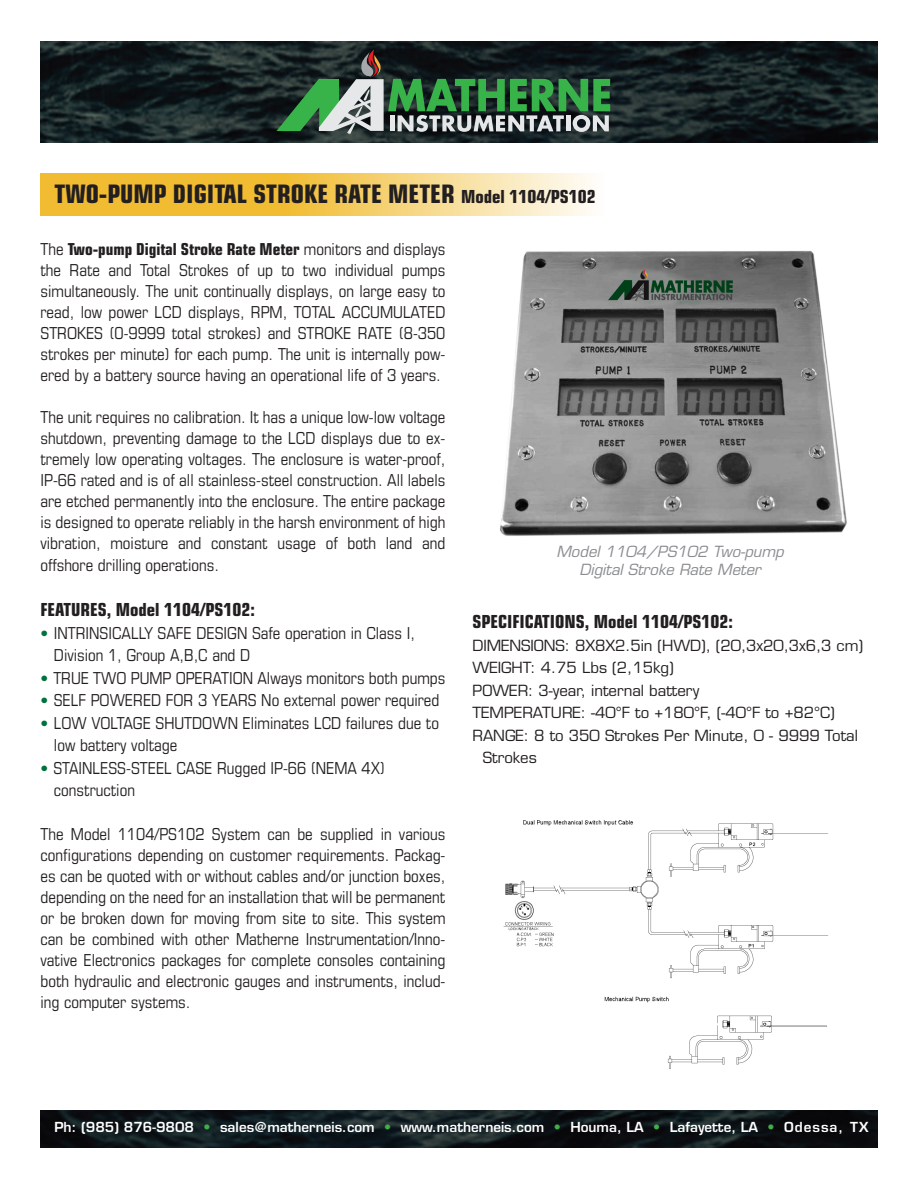
<style>
.page{position:relative;width:918px;height:1188px;background:#fff}
.page>*{position:absolute;margin:0;border:0;box-sizing:border-box;transform-origin:0 0}
.t1{font:700 condensed 25.5px "Eurostile";color:#231f20}
.t2{font:700 condensed 18px "Eurostile";color:#231f20}
.t3{font:condensed 16.5px/21px "Eurostile";color:#231f20;text-align:justify}
.t4{font:700 condensed 16.5px "Eurostile";color:#231f20}
.t5{font:15px "Eurostile";color:#231f20}
.t6{font:italic 15px "Eurostile";color:#8a8c8f}
.t7{font:600 13.5px "Eurostile";color:#fff}
.s1{font-size:18px}
.s2{font-weight:400}
.s3{font-stretch:normal;font-size:15px;color:#00723e}
.s4{color:#40ae49}
</style>
<div class="page">
<svg style="left:40px;top:1147px;width:838px;height:1px"></svg>
<img style="left:40px;top:1110px;width:838px;height:37px">
<svg style="left:40px;top:174px;width:552px;height:42px;background:#f4cd68"></svg>
<img style="left:500px;top:251px;width:347px;height:285px">
<img style="left:503px;top:820px;width:326px;height:249px">
<img style="left:40px;top:41px;width:837px;height:102px">
<svg style="left:276px;top:49px;width:334px;height:85px;background:#3c5b47"></svg>
<p class="t1" style="left:55px;top:179px;width:543px">TWO-PUMP DIGITAL STROKE RATE METER <span class="s1">Model 1104/PS102</span></p>
<p class="t4" style="left:40px;top:239px;width:407px"><span class="s2">The</span> Two-pump Digital Stroke Rate Meter <span class="s2">monitors and displays</span></p>
<p class="t3" style="left:40px;top:259px;width:406px">the Rate and Total Strokes of up to two individual pumps</p>
<p class="t3" style="left:40px;top:280px;width:407px">simultaneously. The unit continually displays, on large easy to read, low power LCD displays, RPM, TOTAL ACCUMULATED STROKES (0-9999 total strokes) and STROKE RATE (8-350 strokes per minute) for each pump. The unit is internally pow&shy;ered by a battery source having an operational life of 3 years.</p>
<p class="t3" style="left:40px;top:406px;width:407px">The unit requires no calibration. It has a unique low-low voltage shutdown, preventing damage to the LCD displays due to ex&shy;tremely low operating voltages. The enclosure is water-proof, IP-66 rated and is of all stainless-steel construction. All labels are etched permanently into the enclosure. The entire package is designed to operate reliably in the harsh environment of high</p>
<p class="t3" style="left:40px;top:532px;width:406px">vibration, moisture and constant usage of both land and</p>
<p class="t3" style="left:40px;top:555px;width:180px">offshore drilling operations.</p>
<p class="t2" style="left:40px;top:599px;width:216px">FEATURES, Model 1104/PS102:</p>
<p class="t3" style="left:40px;top:622px;width:376px"><span class="s3">•</span> INTRINSICALLY SAFE DESIGN Safe operation in Class I,</p>
<p class="t3" style="left:54px;top:645px;width:198px">Division 1, Group A,B,C and D</p>
<p class="t3" style="left:40px;top:667px;width:407px"><span class="s3">•</span> TRUE TWO PUMP OPERATION Always monitors both pumps</p>
<p class="t3" style="left:40px;top:690px;width:400px"><span class="s3">•</span> SELF POWERED FOR 3 YEARS No external power required</p>
<p class="t3" style="left:54px;top:712px;width:387px;line-height:22.5px;text-indent:-13px"><span class="s3">•</span> LOW VOLTAGE SHUTDOWN Eliminates LCD failures due to low battery voltage</p>
<p class="t3" style="left:40px;top:757px;width:346px"><span class="s3">•</span> STAINLESS-STEEL CASE Rugged IP-66 (NEMA 4X)</p>
<p class="t3" style="left:54px;top:780px;width:82px">construction</p>
<p class="t3" style="left:40px;top:823px;width:407px">The Model 1104/PS102 System can be supplied in various configurations depending on customer requirements. Packag&shy;es can be quoted with or without cables and/or junction boxes, depending on the need for an installation that will be permanent or be broken down for moving from site to site. This system can be combined with other Matherne Instrumentation/Inno&shy;vative Electronics packages for complete consoles containing both hydraulic and electronic gauges and instruments, includ&shy;ing computer systems.</p>
<p class="t6" style="left:556px;top:543px;width:229px">Model 1104/PS102 Two-pump</p>
<p class="t6" style="left:579px;top:561px;width:183px">Digital Stroke Rate Meter</p>
<p class="t2" style="left:472px;top:611px;width:262px">SPECIFICATIONS, Model 1104/PS102:</p>
<p class="t5" style="left:472px;top:636px;width:392px">DIMENSIONS: 8X8X2.5in (HWD), (20,3x20,3x6,3 cm)</p>
<p class="t5" style="left:472px;top:659px;width:203px">WEIGHT: 4.75 Lbs (2,15kg)</p>
<p class="t5" style="left:472px;top:681px;width:229px">POWER: 3-year, internal battery</p>
<p class="t5" style="left:472px;top:704px;width:364px">TEMPERATURE: -40°F to +180°F, (-40°F to +82°C)</p>
<p class="t5" style="left:472px;top:726px;width:387px">RANGE: 8 to 350 Strokes Per Minute, 0 - 9999 Total</p>
<p class="t5" style="left:483px;top:749px;width:55px">Strokes</p>
<p class="t7" style="left:54px;top:1119px;width:816px">Ph: (985) 876-9808 <span class="s4">•</span> sales@matherneis.com <span class="s4">•</span> www.matherneis.com <span class="s4">•</span> Houma, LA <span class="s4">•</span> Lafayette, LA <span class="s4">•</span> Odessa, TX</p>
</div>
